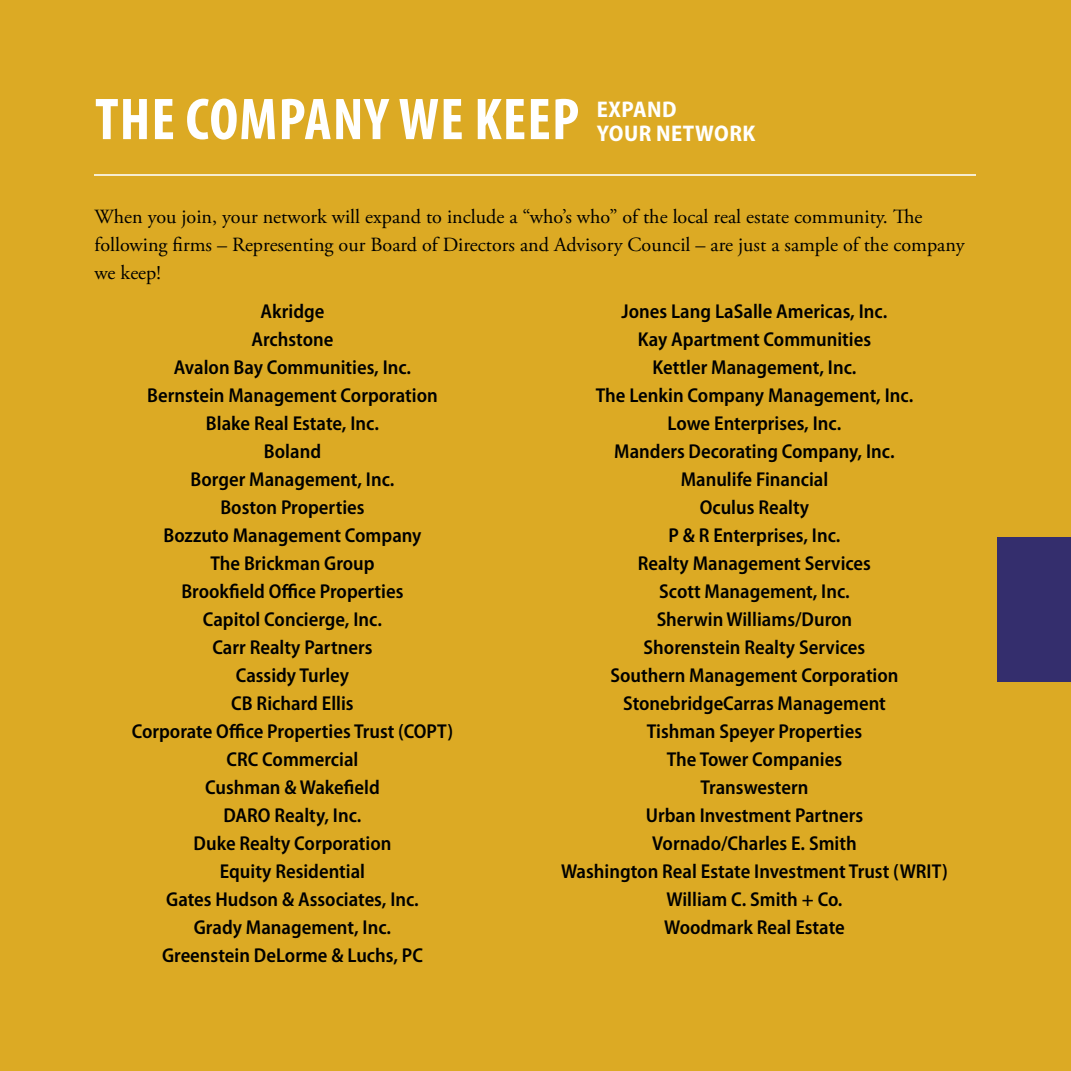
<style>
.page{position:relative;width:1071px;height:1071px;background:#dcaa24}
.page>*{position:absolute;margin:0;border:0;box-sizing:border-box;transform-origin:0 0}
.t1{font:700 condensed 59.5px "Myriad Pro";letter-spacing:.02em;color:#fff}
.t2{font:700 semi-condensed 22.75px/24.5px "Myriad Pro";letter-spacing:.02em;color:#fff}
.t3{font:600 semi-condensed 20.12px/28px "Myriad Pro";color:#000;text-align:center}
.t4{font:20.12px/28px "Adobe Garamond Pro";color:#000}
</style>
<div class="page">
<div style="left:998px;top:537px;width:73px;height:144px;background:#342e6d"></div>
<hr style="left:94px;top:174px;width:882px;height:2px;background:#f6edd1">
<h1 class="t1" style="left:95px;top:87px;width:486px">THE COMPANY WE KEEP</h1>
<p class="t2" style="left:597px;top:97px;width:160px">EXPAND<br>YOUR NETWORK</p>
<p class="t4" style="left:95px;top:203px;width:872px">When you join, your network will expand to include a “who’s who” of the local real estate community. The following firms – Representing our Board of Directors and Advisory Council – are just a sample of the company we keep!</p>
<p class="t3" style="left:132px;top:297px;width:323px">Akridge<br>Archstone<br>Avalon Bay Communities, Inc.<br>Bernstein Management Corporation<br>Blake Real Estate, Inc.<br>Boland<br>Borger Management, Inc.<br>Boston Properties<br>Bozzuto Management Company<br>The Brickman Group<br>Brookfield Office Properties<br>Capitol Concierge, Inc.<br>Carr Realty Partners<br>Cassidy Turley<br>CB Richard Ellis<br>Corporate Office Properties Trust (COPT)<br>CRC Commercial<br>Cushman &amp; Wakefield<br>DARO Realty, Inc.<br>Duke Realty Corporation<br>Equity Residential<br>Gates Hudson &amp; Associates, Inc.<br>Grady Management, Inc.<br>Greenstein DeLorme &amp; Luchs, PC</p>
<p class="t3" style="left:561px;top:297px;width:388px">Jones Lang LaSalle Americas, Inc.<br>Kay Apartment Communities<br>Kettler Management, Inc.<br>The Lenkin Company Management, Inc.<br>Lowe Enterprises, Inc.<br>Manders Decorating Company, Inc.<br>Manulife Financial<br>Oculus Realty<br>P &amp; R Enterprises, Inc.<br>Realty Management Services<br>Scott Management, Inc.<br>Sherwin Williams/Duron<br>Shorenstein Realty Services<br>Southern Management Corporation<br>StonebridgeCarras Management<br>Tishman Speyer Properties<br>The Tower Companies<br>Transwestern<br>Urban Investment Partners<br>Vornado/Charles E. Smith<br>Washington Real Estate Investment Trust (WRIT)<br>William C. Smith + Co.<br>Woodmark Real Estate</p>
</div>
